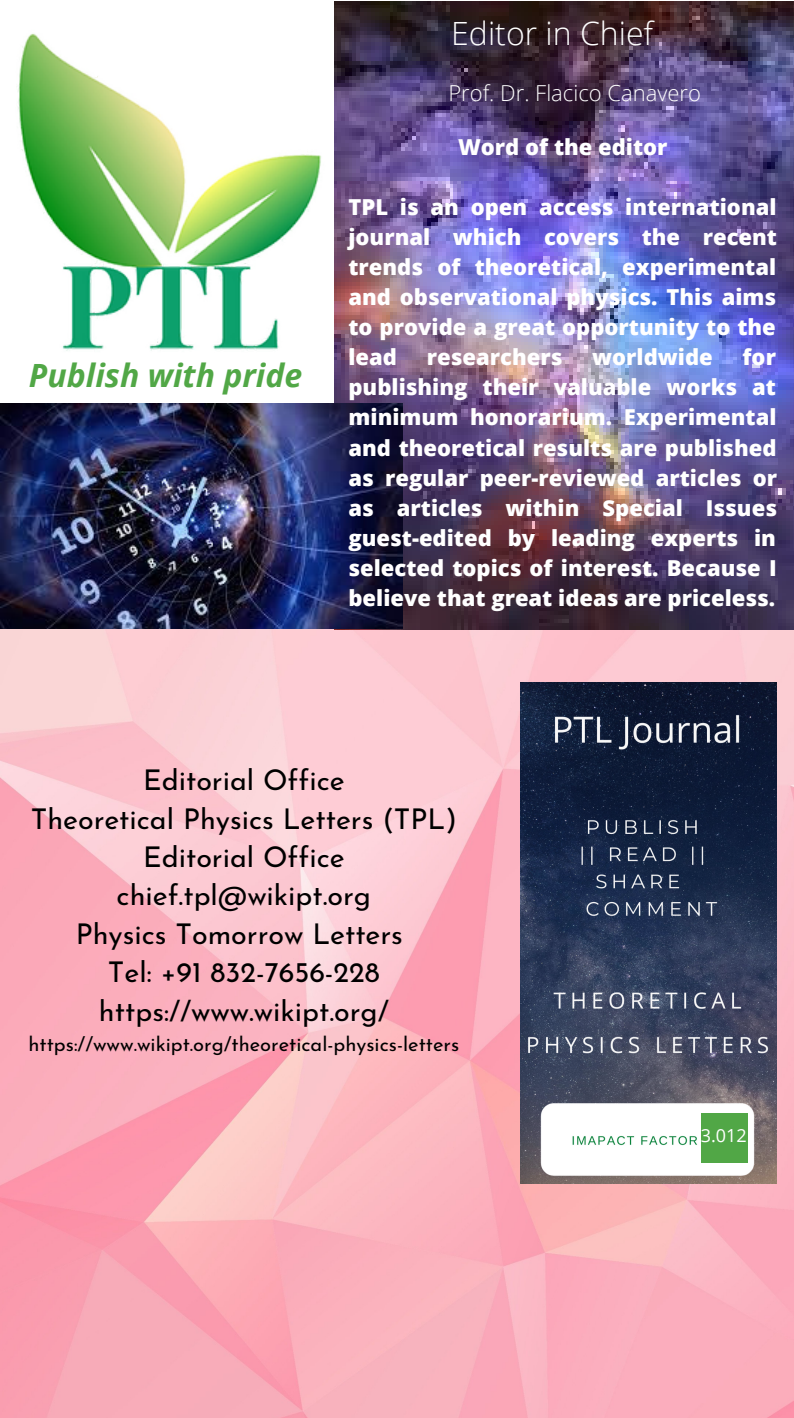
<style>
.page{position:relative;width:794px;height:1418px;background:#fff}
.page>*{position:absolute;margin:0;border:0;box-sizing:border-box;transform-origin:0 0}
.t1{font:italic 700 32px "Open Sans";color:#51a746}
.t2{font:300 32px "Open Sans";color:#fff}
.t3{font:28.6px "Josefin Sans";color:#000}
.t4{font:800 22px/30px "Open Sans";color:#fff;text-align:justify}
.t5{font:300 22px "Open Sans";color:#fff}
.t6{font:20px "Josefin Sans";color:#000}
.t7{font:18px "Open Sans";color:#fff}
</style>
<div class="page">
<img style="left:0;top:629px;width:794px;height:788px">
<img style="left:334px;top:2px;width:460px;height:627px">
<img style="left:18px;top:33px;width:303px;height:318px">
<img style="left:0;top:403px;width:402px;height:226px">
<img style="left:520px;top:682px;width:256px;height:501px">
<div style="left:700px;top:1113px;width:47px;height:49px;background:#51a746"></div>
<p class="t2" style="left:451px;top:11px;width:203px">Editor in Chief</p>
<p class="t5" style="left:448px;top:78px;width:254px">Prof. Dr. Flacico Canavero</p>
<p class="t1" style="left:29px;top:353px;width:275px">Publish with pride</p>
<p class="t4" style="left:458px;top:132px;width:211px">Word of the editor</p>
<p class="t4" style="left:348px;top:192px;width:430px">TPL is an open access international journal which covers the recent trends of theoretical, experimental and observational physics. This aims to provide a great opportunity to the lead</p>
<p class="t4" style="left:427px;top:342px;width:137px">researchers</p>
<p class="t4" style="left:592px;top:342px;width:122px">worldwide</p>
<p class="t4" style="left:348px;top:342px;width:430px;text-indent:394px">for publishing their valuable works at minimum honorarium. Experimental and theoretical results are published as regular peer-reviewed articles or as articles within Special Issues guest-edited by leading experts in selected topics of interest. Because I believe that great ideas are priceless.</p>
<p class="t3" style="left:143px;top:768px;width:203px">Editorial Office</p>
<p class="t3" style="left:31px;top:807px;width:428px">Theoretical Physics Letters (TPL)</p>
<p class="t3" style="left:143px;top:845px;width:203px">Editorial Office</p>
<p class="t3" style="left:117px;top:884px;width:256px">chief.tpl@wikipt.org</p>
<p class="t3" style="left:76px;top:922px;width:329px">Physics Tomorrow Letters</p>
<p class="t3" style="left:108px;top:960px;width:273px">Tel: +91 832-7656-228</p>
<p class="t3" style="left:99px;top:999px;width:291px">https://www.wikipt.org/</p>
<p class="t6" style="left:28px;top:1035px;width:432px">https://www.wikipt.org/theoretical-physics-letters</p>
<p class="t7" style="left:700px;top:1122px;width:47px">3.012</p>
</div>
